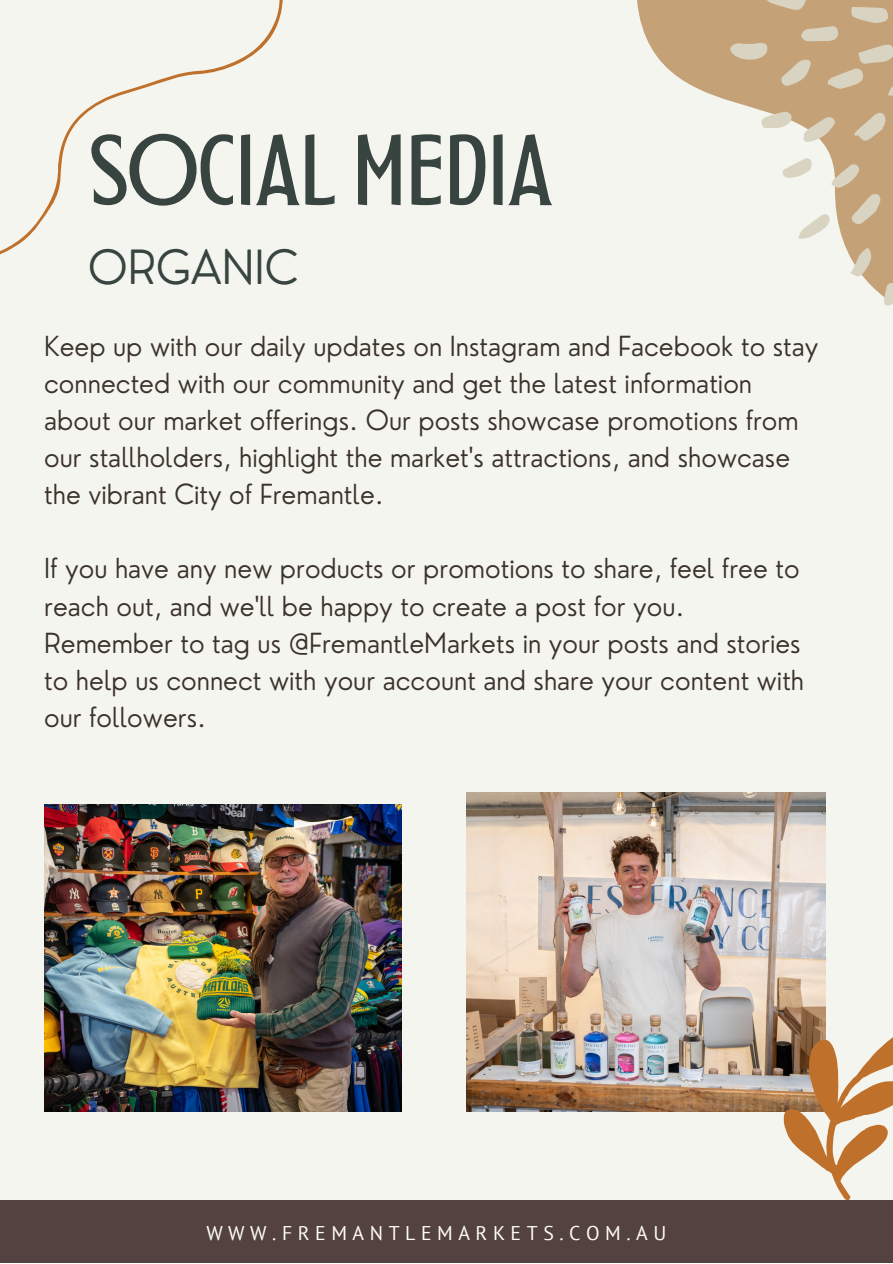
<style>
.page{position:relative;width:893px;height:1264px;background:#fff}
.page>*{position:absolute;margin:0;border:0;box-sizing:border-box;transform-origin:0 0}
.t1{font:80.85px "Montagna LTD";color:#374440}
.t2{font:300 45.9px "Nourd";color:#374440}
.t3{font:300 27px/37px "Nourd";color:#3a332b}
.t4{font:19.8px "PT Sans";letter-spacing:.28em;color:#fffdf1}
</style>
<div class="page">
<div style="left:0;top:0;width:892px;height:1262px;background:#f5f5ef"></div>
<div style="left:0;top:1200px;width:892px;height:62px;background:#544241"></div>
<img style="left:44px;top:805px;width:358px;height:306px">
<img style="left:466px;top:792px;width:359px;height:319px">
<svg style="left:637px;top:0;width:255px;height:296px"></svg>
<svg style="left:892px;top:129px;width:1px;height:40px"></svg>
<svg style="left:853px;top:111px;width:33px;height:32px"></svg>
<svg style="left:729px;top:0;width:163px;height:100px;background:#c8aa85"></svg>
<svg style="left:803px;top:116px;width:33px;height:28px"></svg>
<svg style="left:759px;top:111px;width:32px;height:18px"></svg>
<svg style="left:782px;top:157px;width:98px;height:83px"></svg>
<svg style="left:850px;top:247px;width:21px;height:31px"></svg>
<svg style="left:883px;top:283px;width:9px;height:23px"></svg>
<svg style="left:783px;top:1026px;width:109px;height:174px"></svg>
<svg style="left:0;top:0;width:283px;height:255px"></svg>
<p class="t1" style="left:88px;top:134px;width:465px">SOCIAL MEDIA</p>
<p class="t2" style="left:88px;top:238px;width:211px">ORGANIC</p>
<p class="t3" style="left:44px;top:327px;width:775px">Keep up with our daily updates on Instagram and Facebook to stay connected with our community and get the latest information about our market offerings. Our posts showcase promotions from our stallholders, highlight the market's attractions, and showcase the vibrant City of Fremantle.</p>
<p class="t3" style="left:44px;top:549px;width:757px">If you have any new products or promotions to share, feel free to reach out, and we'll be happy to create a post for you.</p>
<p class="t3" style="left:44px;top:624px;width:761px">Remember to tag us @FremantleMarkets in your posts and stories to help us connect with your account and share your content with our followers.</p>
<p class="t4" style="left:206px;top:1220px;width:461px">WWW.FREMANTLEMARKETS.COM.AU</p>
</div>
